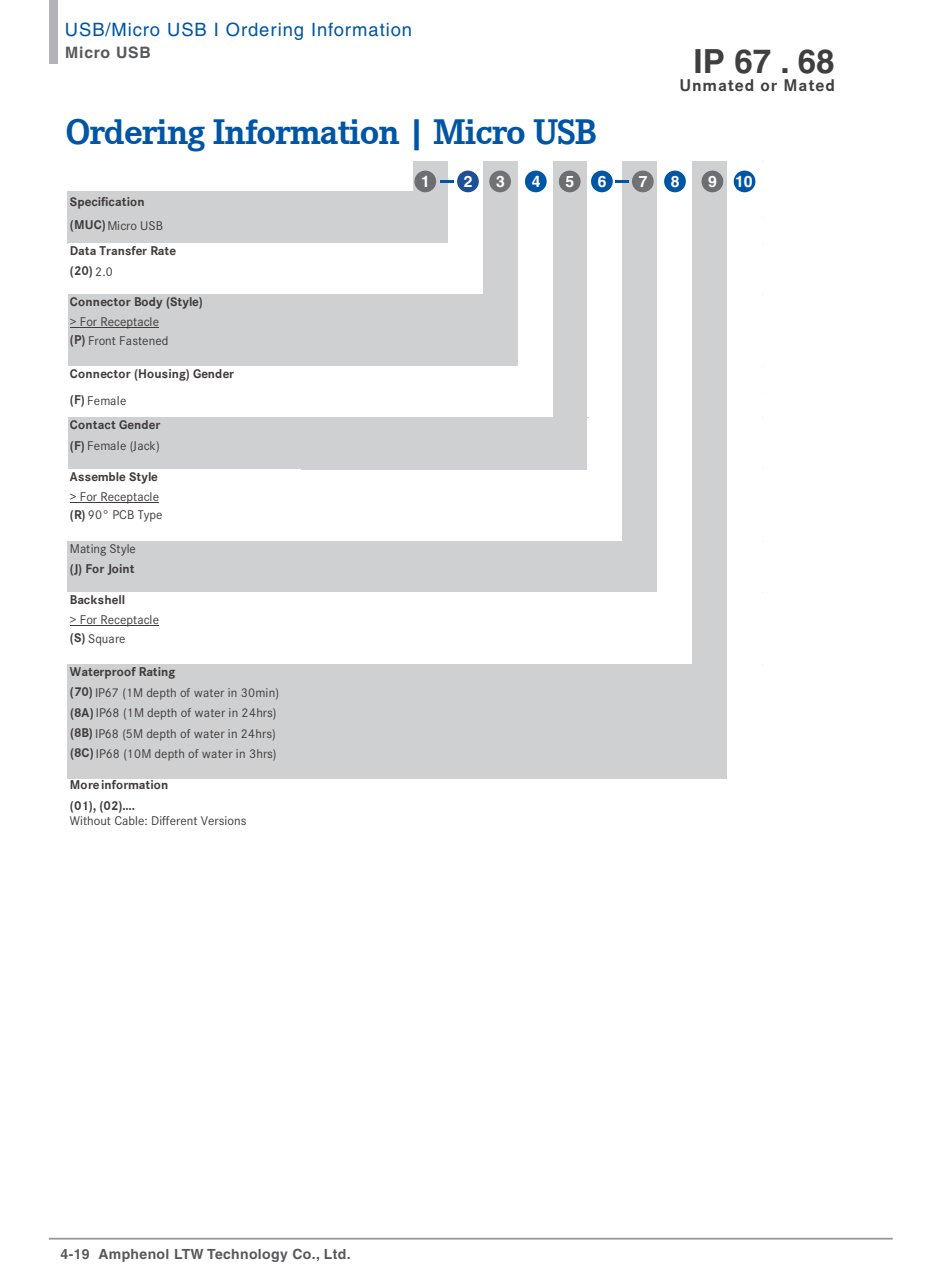
<style>
.page{position:relative;width:940px;height:1287px;background:#fff}
.page>*{position:absolute;margin:0;border:0;box-sizing:border-box;transform-origin:0 0}
.t1{font:700 36.75px "Corporate E";letter-spacing:-.025em;color:#0155a5}
.t2{font:700 33.25px "Helvetica";color:#3f3f40}
.t3{font:18.38px "Helvetica";letter-spacing:.05em;color:#0155a5}
.t4{font:700 17.5px "Corporate S";letter-spacing:.05em;color:#3f3f40}
.t5{font:700 15.75px "Helvetica";color:#fff}
.t6{font:700 15.75px "Helvetica";letter-spacing:.05em;color:#58595b}
.t7{font:700 14px "Helvetica";letter-spacing:.025em;color:#58595b}
.t8{font:13.12px/20.3px "Corporate S";color:#3f3b3b}
.t9{font:700 13.12px/24.5px "Corporate S";letter-spacing:.005em;color:#3f3b3b}
.s1{font-weight:400}
.s2{font-weight:700}
</style>
<div class="page">
<hr style="left:49px;top:1237px;width:843px;height:2px;background:#939598">
<div style="left:50px;top:0;width:8px;height:64px;background:#b2b3b7"></div>
<div style="left:413px;top:162px;width:35px;height:31px;background:#cfd0d1"></div>
<div style="left:482px;top:162px;width:36px;height:31px;background:#cfd0d1"></div>
<div style="left:517px;top:162px;width:36px;height:31px;background:#fff"></div>
<div style="left:552px;top:162px;width:36px;height:31px;background:#cfd0d1"></div>
<div style="left:587px;top:162px;width:36px;height:31px;background:#fff"></div>
<div style="left:622px;top:162px;width:36px;height:31px;background:#cfd0d1"></div>
<div style="left:657px;top:162px;width:36px;height:31px;background:#fff"></div>
<div style="left:692px;top:162px;width:36px;height:31px;background:#cfd0d1"></div>
<div style="left:727px;top:162px;width:35px;height:31px;background:#fff"></div>
<div style="left:68px;top:192px;width:380px;height:52px;background:#cfd0d1"></div>
<div style="left:482px;top:192px;width:36px;height:52px;background:#cfd0d1"></div>
<div style="left:517px;top:192px;width:36px;height:52px;background:#fff"></div>
<div style="left:552px;top:192px;width:36px;height:52px;background:#cfd0d1"></div>
<div style="left:587px;top:192px;width:36px;height:52px;background:#fff"></div>
<div style="left:622px;top:192px;width:36px;height:52px;background:#cfd0d1"></div>
<div style="left:657px;top:192px;width:36px;height:52px;background:#fff"></div>
<div style="left:692px;top:192px;width:36px;height:52px;background:#cfd0d1"></div>
<div style="left:727px;top:192px;width:35px;height:52px;background:#fff"></div>
<div style="left:68px;top:243px;width:415px;height:52px;background:#fff"></div>
<div style="left:482px;top:243px;width:36px;height:52px;background:#cfd0d1"></div>
<div style="left:517px;top:243px;width:36px;height:52px;background:#fff"></div>
<div style="left:552px;top:243px;width:36px;height:52px;background:#cfd0d1"></div>
<div style="left:587px;top:243px;width:36px;height:52px;background:#fff"></div>
<div style="left:622px;top:243px;width:36px;height:52px;background:#cfd0d1"></div>
<div style="left:657px;top:243px;width:36px;height:52px;background:#fff"></div>
<div style="left:692px;top:243px;width:36px;height:52px;background:#cfd0d1"></div>
<div style="left:727px;top:243px;width:35px;height:52px;background:#fff"></div>
<div style="left:68px;top:294px;width:450px;height:73px;background:#cfd0d1"></div>
<div style="left:517px;top:294px;width:36px;height:73px;background:#fff"></div>
<div style="left:552px;top:294px;width:36px;height:73px;background:#cfd0d1"></div>
<div style="left:587px;top:294px;width:36px;height:73px;background:#fff"></div>
<div style="left:622px;top:294px;width:36px;height:73px;background:#cfd0d1"></div>
<div style="left:657px;top:294px;width:36px;height:73px;background:#fff"></div>
<div style="left:692px;top:294px;width:36px;height:73px;background:#cfd0d1"></div>
<div style="left:727px;top:294px;width:35px;height:73px;background:#fff"></div>
<div style="left:68px;top:366px;width:485px;height:52px;background:#fff"></div>
<div style="left:552px;top:366px;width:36px;height:52px;background:#cfd0d1"></div>
<div style="left:587px;top:366px;width:36px;height:52px;background:#fff"></div>
<div style="left:622px;top:366px;width:36px;height:52px;background:#cfd0d1"></div>
<div style="left:657px;top:366px;width:36px;height:52px;background:#fff"></div>
<div style="left:692px;top:366px;width:36px;height:52px;background:#cfd0d1"></div>
<div style="left:727px;top:366px;width:35px;height:52px;background:#fff"></div>
<div style="left:68px;top:418px;width:520px;height:52px;background:#cfd0d1"></div>
<div style="left:587px;top:418px;width:36px;height:52px;background:#fff"></div>
<div style="left:622px;top:418px;width:36px;height:52px;background:#cfd0d1"></div>
<div style="left:657px;top:418px;width:36px;height:52px;background:#fff"></div>
<div style="left:692px;top:418px;width:36px;height:52px;background:#cfd0d1"></div>
<div style="left:727px;top:418px;width:35px;height:52px;background:#fff"></div>
<div style="left:68px;top:469px;width:232px;height:73px;background:#fff"></div>
<div style="left:622px;top:469px;width:36px;height:73px;background:#cfd0d1"></div>
<div style="left:657px;top:469px;width:36px;height:73px;background:#fff"></div>
<div style="left:692px;top:469px;width:36px;height:73px;background:#cfd0d1"></div>
<div style="left:727px;top:469px;width:35px;height:73px;background:#fff"></div>
<div style="left:68px;top:541px;width:590px;height:52px;background:#cfd0d1"></div>
<div style="left:657px;top:541px;width:36px;height:52px;background:#fff"></div>
<div style="left:692px;top:541px;width:36px;height:52px;background:#cfd0d1"></div>
<div style="left:727px;top:541px;width:35px;height:52px;background:#fff"></div>
<div style="left:68px;top:592px;width:625px;height:73px;background:#fff"></div>
<div style="left:692px;top:592px;width:36px;height:73px;background:#cfd0d1"></div>
<div style="left:727px;top:592px;width:35px;height:73px;background:#fff"></div>
<div style="left:68px;top:664px;width:660px;height:114px;background:#cfd0d1"></div>
<div style="left:727px;top:664px;width:35px;height:114px;background:#fff"></div>
<hr style="left:70px;top:327px;width:89px;height:1px;background:#3f3b3b">
<hr style="left:70px;top:625px;width:89px;height:1px;background:#3f3b3b">
<hr style="left:70px;top:502px;width:88px;height:1px;background:#3f3b3b">
<div style="left:414px;top:171px;width:22px;height:21px;background:#6d6e71;border-radius:50%"></div>
<div style="left:457px;top:171px;width:21px;height:21px;background:#1c5098;border-radius:50%"></div>
<div style="left:489px;top:171px;width:22px;height:21px;background:#727276;border-radius:50%"></div>
<div style="left:525px;top:171px;width:21px;height:21px;background:#0155a5;border-radius:50%"></div>
<div style="left:558px;top:171px;width:22px;height:21px;background:#6d6e71;border-radius:50%"></div>
<div style="left:591px;top:171px;width:21px;height:21px;background:#0155a5;border-radius:50%"></div>
<div style="left:631px;top:171px;width:22px;height:21px;background:#727276;border-radius:50%"></div>
<div style="left:664px;top:171px;width:21px;height:21px;background:#0155a5;border-radius:50%"></div>
<div style="left:701px;top:171px;width:22px;height:21px;background:#6d6e71;border-radius:50%"></div>
<div style="left:733px;top:171px;width:22px;height:21px;background:#0155a5;border-radius:50%"></div>
<svg style="left:440px;top:180px;width:13px;height:3px"></svg>
<svg style="left:615px;top:180px;width:13px;height:3px"></svg>
<h3 class="t3" style="left:65px;top:19px;width:348px">USB/Micro USB I Ordering Information</h3>
<p class="t6" style="left:65px;top:42px;width:87px">Micro USB</p>
<h1 class="t1" style="left:66px;top:106px;width:532px">Ordering Information | Micro USB</h1>
<h2 class="t2" style="left:693px;top:41px;width:143px">IP 67 . 68</h2>
<h3 class="t4" style="left:679px;top:72px;width:157px">Unmated or Mated</h3>
<p class="t9" style="left:70px;top:188px;width:108px">Specification (MUC)<span class="s1">Micro USB<br></span>Data Transfer Rate</p>
<p class="t9" style="left:70px;top:257px;width:44px">(20) <span class="s1">2.0</span></p>
<p class="t9" style="left:70px;top:288px;width:134px">Connector Body (Style)</p>
<p class="t8" style="left:70px;top:311px;width:100px;line-height:18.6px">&gt; For Receptacle <span class="s2">(P)</span> Front Fastened</p>
<p class="t9" style="left:70px;top:359px;width:166px;line-height:26.4px">Connector (Housing) Gender (F) <span class="s1">Female</span></p>
<p class="t9" style="left:70px;top:413px;width:92px;line-height:21px">Contact Gender (F) <span class="s1">Female (Jack)</span></p>
<p class="t9" style="left:70px;top:463px;width:90px">Assemble Style</p>
<p class="t8" style="left:70px;top:486px;width:94px;line-height:18.6px">&gt; For Receptacle <span class="s2">(R)</span> 90° PCB Type</p>
<p class="t8" style="left:70px;top:537px;width:67px">Mating Style</p>
<p class="t9" style="left:70px;top:555px;width:66px">(J) For Joint</p>
<p class="t9" style="left:70px;top:586px;width:57px">Backshell</p>
<p class="t8" style="left:70px;top:609px;width:91px;line-height:18.6px">&gt; For Receptacle <span class="s2">(S)</span> Square</p>
<p class="t8" style="left:70px;top:661px;width:210px"><span class="s2">Waterproof Rating<br>(70)</span> IP67 (1M depth of water in 30min) <span class="s2">(8A)</span> IP68 (1M depth of water in 24hrs) <span class="s2">(8B)</span> IP68 (5M depth of water in 24hrs) <span class="s2">(8C)</span> IP68 (10M depth of water in 3hrs)</p>
<p class="t9" style="left:70px;top:774px;width:100px;line-height:20.1px">Moreinformation (01), (02)….</p>
<p class="t8" style="left:70px;top:810px;width:178px">Without Cable: Different Versions</p>
<p class="t5" style="left:421px;top:172px;width:10px">1</p>
<p class="t5" style="left:464px;top:172px;width:10px">2</p>
<p class="t5" style="left:496px;top:172px;width:10px">3</p>
<p class="t5" style="left:531px;top:172px;width:10px">4</p>
<p class="t5" style="left:565px;top:172px;width:10px">5</p>
<p class="t5" style="left:597px;top:172px;width:10px">6</p>
<p class="t5" style="left:638px;top:172px;width:10px">7</p>
<p class="t5" style="left:670px;top:172px;width:10px">8</p>
<p class="t5" style="left:708px;top:172px;width:46px">9 10</p>
<p class="t7" style="left:61px;top:1245px;width:291px">4-19 Amphenol LTW Technology Co., Ltd.</p>
</div>
